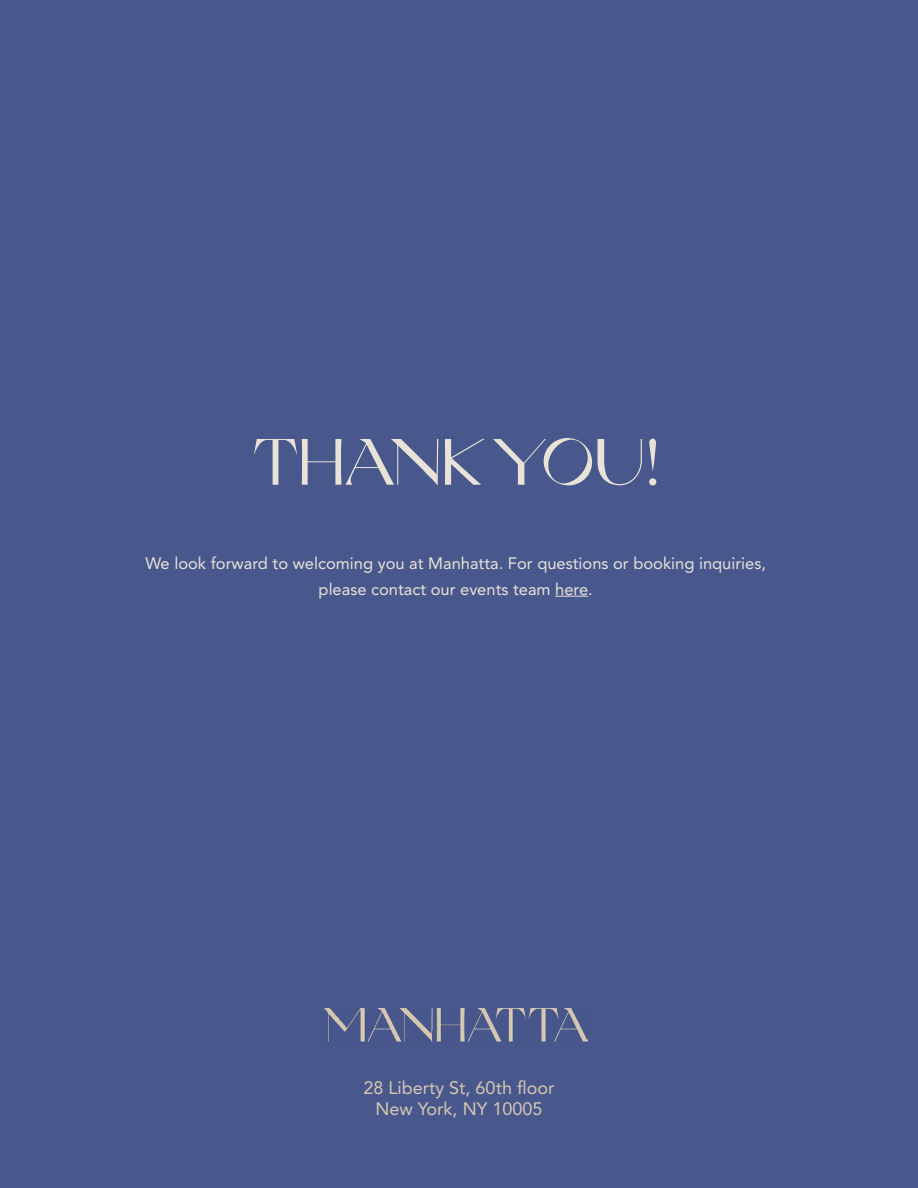
<style>
.page{position:relative;width:918px;height:1188px;background:#48588d}
.page>*{position:absolute;margin:0;border:0;box-sizing:border-box;transform-origin:0 0}
.t1{font:66px "Grand Slang";letter-spacing:.01em;color:#e9e3d7}
.t2{font:18px/21.6px "Avenir LT Std";color:#d8c7b1;text-align:center}
.t3{font:16.5px/25.2px "Avenir LT Std";color:#e9e3d7;text-align:center}
</style>
<div class="page">
<img style="left:325px;top:1009px;width:262px;height:33px">
<hr style="left:555px;top:596px;width:33px;height:1px;background:#e9e3d7">
<h1 class="t1" style="left:252px;top:424px;width:409px">THANK YOU!</h1>
<p class="t3" style="left:146px;top:551px;width:622px">We look forward to welcoming you at Manhatta. For questions or booking inquiries, please contact our events team here.</p>
<p class="t2" style="left:364px;top:1077px;width:192px">28 Liberty St, 60th floor<br>New York, NY 10005</p>
</div>
